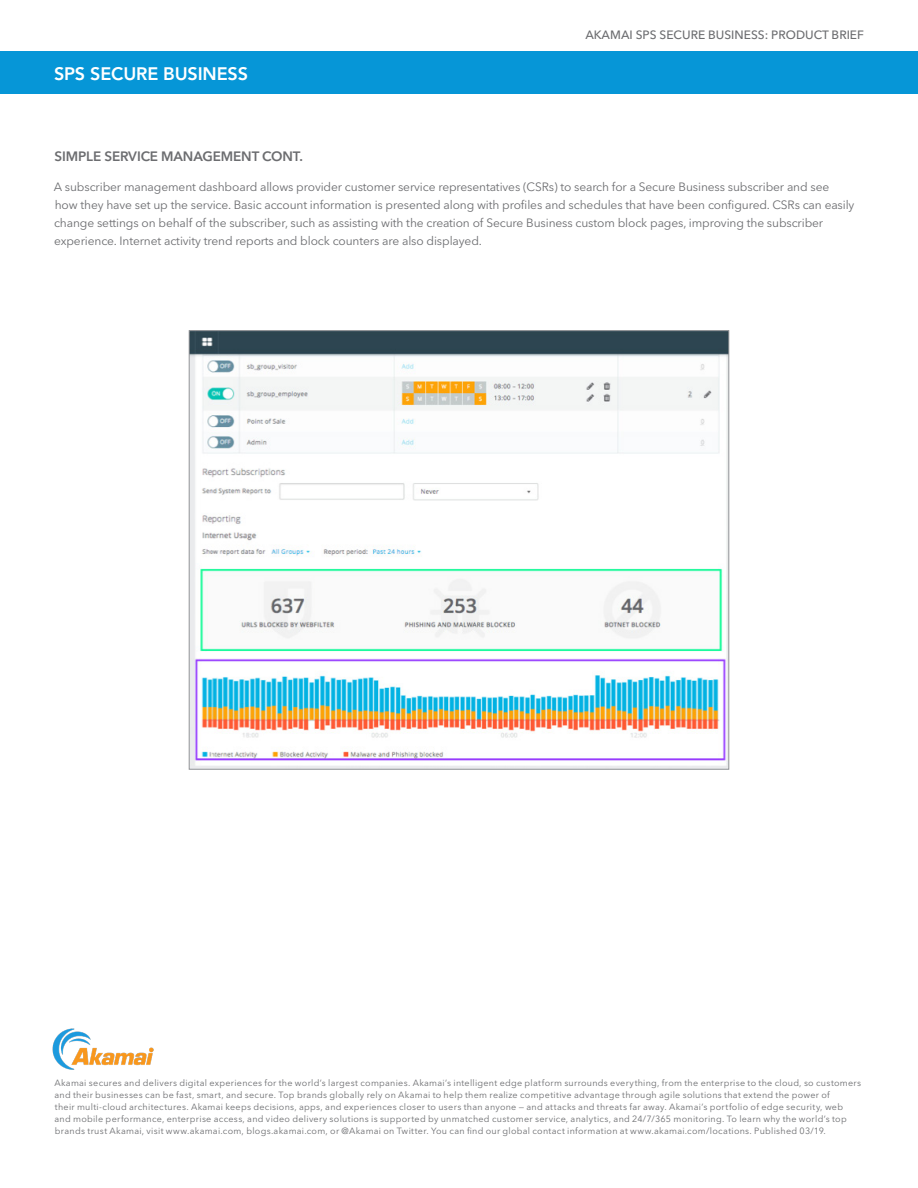
<style>
.page{position:relative;width:918px;height:1188px;background:#fff}
.page>*{position:absolute;margin:0;border:0;box-sizing:border-box;transform-origin:0 0}
.Title_-_Page_1{font:800 18px "Avenir LT Std";letter-spacing:-.01em;color:#fff}
.body_copy_bold_blue{font:600 13.5px "Avenir Next LT Pro";letter-spacing:-.01em;color:#6c6d70}
.body_copy_bold_blue-2{font:12px/18px "Avenir Next LT Pro";letter-spacing:-.01em;color:#6c6d70}
.Hybrid_WAN_Solutions{font:500 12px "Avenir Next LT Pro";color:#6c6d70}
.t1{font:9px/12px "Avenir Next LT Pro";letter-spacing:.03em;color:#6c6d70}
</style>
<div class="page">
<img style="left:52px;top:1028px;width:102px;height:42px">
<img style="left:191px;top:332px;width:536px;height:435px">
<div style="left:0;top:52px;width:918px;height:42px;background:#0696d7"></div>
<p class="Title_-_Page_1" style="left:54px;top:63px;width:196px">SPS SECURE BUSINESS</p>
<p class="Hybrid_WAN_Solutions" style="left:585px;top:28px;width:280px">AKAMAI SPS SECURE BUSINESS: PRODUCT BRIEF</p>
<p class="body_copy_bold_blue" style="left:55px;top:148px;width:250px">SIMPLE SERVICE MANAGEMENT CONT.</p>
<p class="body_copy_bold_blue-2" style="left:54px;top:178px;width:802px">A subscriber management dashboard allows provider customer service representatives (CSRs) to search for a Secure Business subscriber and see how they have set up the service. Basic account information is presented along with profiles and schedules that have been configured. CSRs can easily change settings on behalf of the subscriber, such as assisting with the creation of Secure Business custom block pages, improving the subscriber experience. Internet activity trend reports and block counters are also displayed.</p>
<p class="t1" style="left:54px;top:1077px;width:808px">Akamai secures and delivers digital experiences for the world’s largest companies. Akamai’s intelligent edge platform surrounds everything, from the enterprise to the cloud, so customers and their businesses can be fast, smart, and secure. Top brands globally rely on Akamai to help them realize competitive advantage through agile solutions that extend the power of<br>their multi-cloud architectures. Akamai keeps decisions, apps, and experiences closer to users than anyone — and attacks and threats far away. Akamai’s portfolio of edge security, web<br>and mobile performance, enterprise access, and video delivery solutions is supported by unmatched customer service, analytics, and 24/7/365 monitoring. To learn why the world’s top brands trust Akamai, visit www.akamai.com, blogs.akamai.com, or @Akamai on Twitter. You can find our global contact information at www.akamai.com/locations. Published 03/19.</p>
</div>
